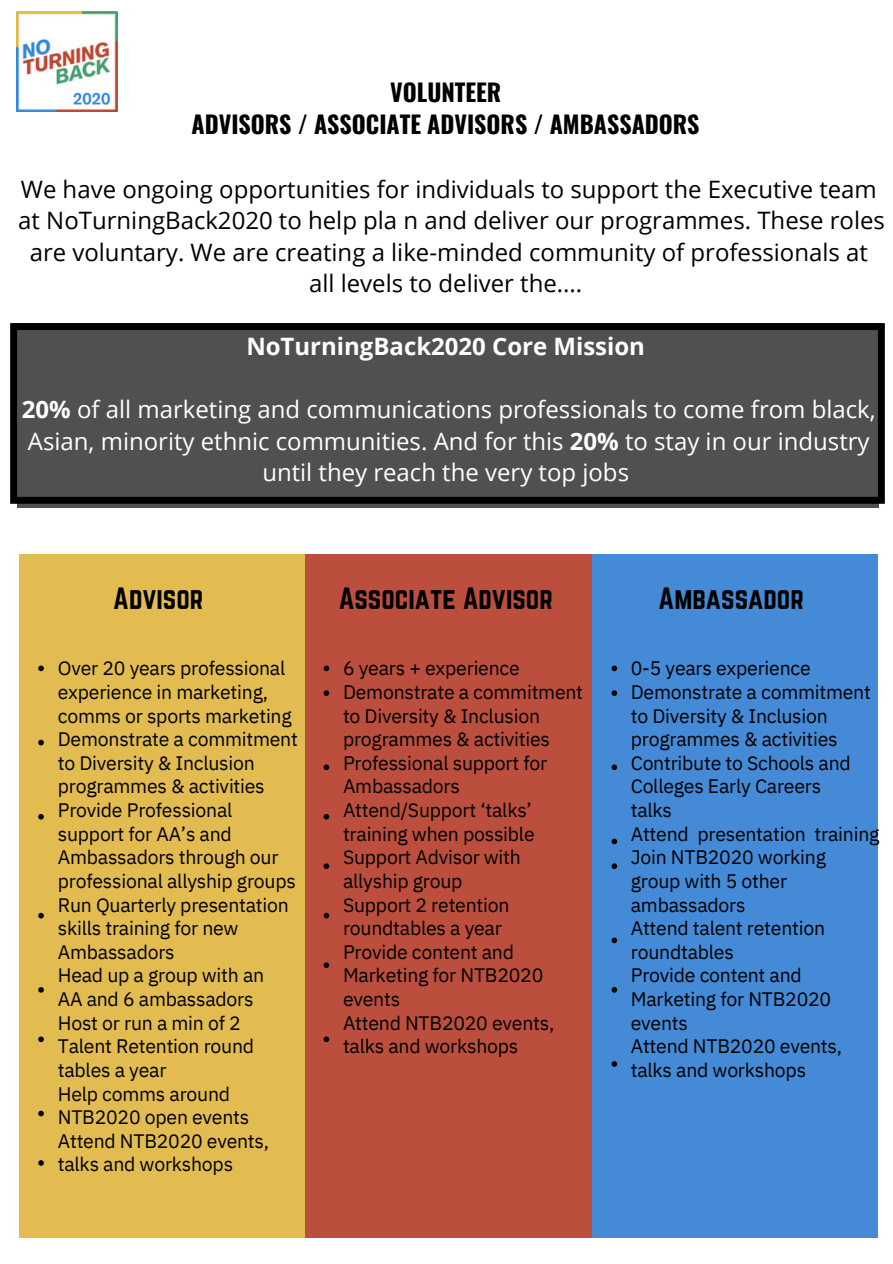
<style>
.page{position:relative;width:893px;height:1264px;background:#fff}
.page>*{position:absolute;margin:0;border:0;box-sizing:border-box;transform-origin:0 0}
.t1{font:27px "Norwester";color:#000}
.t2{font:24px/31.5px "Open Sans";color:#000;text-align:center}
.t3{font:24px/31.5px "Open Sans";color:#fff;text-align:center}
.t4{font:700 24px "Oswald";color:#000}
.t5{font:700 24px "Open Sans";color:#fff}
.t6{font:19.5px/23.5px "IBM Plex Sans";letter-spacing:-.01em;color:#000}
.s1{font-weight:700}
</style>
<div class="page">
<img style="left:17px;top:11px;width:100px;height:100px">
<svg style="left:10px;top:323px;width:874px;height:181px;background:#4a4747"></svg>
<div style="left:19px;top:554px;width:285px;height:683px;background:#e2bc50"></div>
<svg style="left:38px;top:665px;width:6px;height:6px"></svg>
<svg style="left:38px;top:739px;width:6px;height:6px"></svg>
<svg style="left:38px;top:814px;width:6px;height:5px"></svg>
<svg style="left:38px;top:912px;width:6px;height:6px"></svg>
<svg style="left:38px;top:987px;width:6px;height:5px"></svg>
<svg style="left:38px;top:1036px;width:6px;height:6px"></svg>
<svg style="left:38px;top:1110px;width:6px;height:6px"></svg>
<svg style="left:38px;top:1160px;width:6px;height:5px"></svg>
<div style="left:304px;top:554px;width:288px;height:683px;background:#bb4e3c"></div>
<svg style="left:323px;top:665px;width:6px;height:6px"></svg>
<svg style="left:323px;top:690px;width:6px;height:6px"></svg>
<svg style="left:323px;top:764px;width:6px;height:6px"></svg>
<svg style="left:323px;top:814px;width:6px;height:5px"></svg>
<svg style="left:323px;top:863px;width:6px;height:6px"></svg>
<svg style="left:323px;top:912px;width:6px;height:6px"></svg>
<svg style="left:323px;top:962px;width:6px;height:5px"></svg>
<svg style="left:323px;top:1036px;width:6px;height:6px"></svg>
<div style="left:592px;top:554px;width:285px;height:683px;background:#448ad6"></div>
<svg style="left:611px;top:665px;width:6px;height:6px"></svg>
<svg style="left:611px;top:690px;width:6px;height:6px"></svg>
<svg style="left:611px;top:764px;width:6px;height:6px"></svg>
<svg style="left:611px;top:838px;width:6px;height:6px"></svg>
<svg style="left:611px;top:863px;width:6px;height:6px"></svg>
<svg style="left:611px;top:937px;width:6px;height:6px"></svg>
<svg style="left:611px;top:987px;width:6px;height:5px"></svg>
<svg style="left:611px;top:1061px;width:6px;height:5px"></svg>
<p class="t4" style="left:390px;top:74px;width:113px">VOLUNTEER</p>
<p class="t4" style="left:191px;top:105px;width:509px">ADVISORS / ASSOCIATE ADVISORS / AMBASSADORS</p>
<p class="t2" style="left:18px;top:173px;width:868px">We have ongoing opportunities for individuals to support the Executive team at NoTurningBack2020 to help pla n and deliver our programmes. These roles are voluntary. We are creating a like-minded community of professionals at all levels to deliver the....</p>
<p class="t5" style="left:246px;top:329px;width:400px">NoTurningBack2020 Core Mission</p>
<p class="t3" style="left:22px;top:393px;width:855px"><span class="s1">20%</span> of all marketing and communications professionals to come from black,<br>Asian, minority ethnic communities. And for this <span class="s1">20%</span> to stay in our industry until they reach the very top jobs</p>
<p class="t1" style="left:113px;top:582px;width:92px">Advisor</p>
<p class="t1" style="left:339px;top:582px;width:216px">Associate Advisor</p>
<p class="t1" style="left:658px;top:582px;width:147px">Ambassador</p>
<p class="t6" style="left:58px;top:656px;width:241px">Over 20 years professional experience in marketing, comms or sports marketing<br>Demonstrate a commitment to Diversity &amp; Inclusion programmes &amp; activities<br>Provide Professional</p>
<p class="t6" style="left:58px;top:821px;width:239px">support for AA’s and<br>Ambassadors through our professional allyship groups<br>Run Quarterly presentation skills training for new<br>Ambassadors</p>
<p class="t6" style="left:58px;top:963px;width:208px">Head up a group with an</p>
<p class="t6" style="left:58px;top:986px;width:197px">AA and 6 ambassadors</p>
<p class="t6" style="left:58px;top:1010px;width:184px">Host or run a min of 2</p>
<p class="t6" style="left:58px;top:1034px;width:198px">Talent Retention round</p>
<p class="t6" style="left:58px;top:1057px;width:110px">tables a year</p>
<p class="t6" style="left:58px;top:1081px;width:213px">Help comms around<br>NTB2020 open events<br>Attend NTB2020 events,</p>
<p class="t6" style="left:58px;top:1152px;width:177px">talks and workshops</p>
<p class="t6" style="left:343px;top:656px;width:241px">6 years + experience<br>Demonstrate a commitment to Diversity &amp; Inclusion programmes &amp; activities<br>Professional support for<br>Ambassadors<br>Attend/Support ‘talks’ training when possible<br>Support Advisor with</p>
<p class="t6" style="left:343px;top:868px;width:121px">allyship group</p>
<p class="t6" style="left:343px;top:892px;width:168px">Support 2 retention roundtables a year</p>
<p class="t6" style="left:343px;top:939px;width:202px">Provide content and<br>Marketing for NTB2020 events</p>
<p class="t6" style="left:343px;top:1010px;width:213px">Attend NTB2020 events, talks and workshops</p>
<p class="t6" style="left:630px;top:656px;width:241px">0-5 years experience<br>Demonstrate a commitment to Diversity &amp; Inclusion programmes &amp; activities<br>Contribute to Schools and<br>Colleges Early Careers</p>
<p class="t6" style="left:630px;top:798px;width:43px">talks</p>
<p class="t6" style="left:630px;top:821px;width:250px">Attend presentation training<br>Join NTB2020 working</p>
<p class="t6" style="left:630px;top:868px;width:158px">group with 5 other ambassadors</p>
<p class="t6" style="left:630px;top:916px;width:196px">Attend talent retention roundtables</p>
<p class="t6" style="left:630px;top:963px;width:202px">Provide content and<br>Marketing for NTB2020 events</p>
<p class="t6" style="left:630px;top:1034px;width:213px">Attend NTB2020 events,</p>
<p class="t6" style="left:630px;top:1057px;width:177px">talks and workshops</p>
</div>
